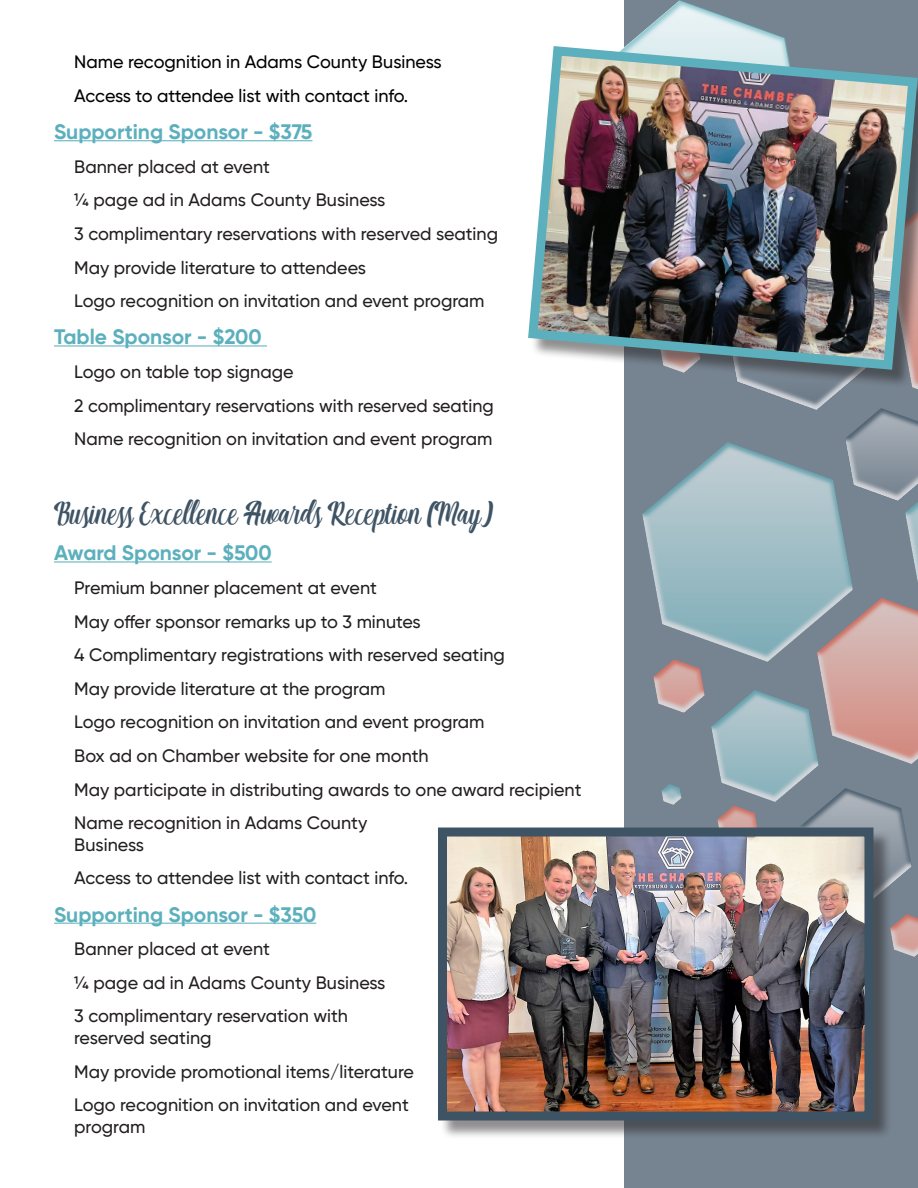
<style>
.page{position:relative;width:918px;height:1188px;background:#fff}
.page>*{position:absolute;margin:0;border:0;box-sizing:border-box;transform-origin:0 0}
.t1{font:24px "Matilda";color:#3e5364}
.t2{font:700 21px "Gilroy";color:#5cb0bd}
.t3{font:500 18px/33.6px "Gilroy";color:#231f20}
.t4{font:500 18px/33.6px "Gilroy";color:#000}
</style>
<div class="page">
<div style="left:624px;top:0;width:294px;height:1188px;background:#768390"></div>
<img style="left:661px;top:716px;width:102px;height:99px">
<img style="left:906px;top:417px;width:12px;height:127px">
<img style="left:606px;top:815px;width:141px;height:13px">
<img style="left:763px;top:544px;width:155px;height:190px">
<img style="left:747px;top:734px;width:171px;height:223px">
<img style="left:632px;top:0;width:154px;height:41px">
<img style="left:642px;top:388px;width:264px;height:328px">
<hr style="left:54px;top:140px;width:258px;height:1px;background:#5cb0bd">
<hr style="left:54px;top:345px;width:213px;height:1px;background:#5cb0bd">
<hr style="left:54px;top:561px;width:218px;height:1px;background:#5cb0bd">
<hr style="left:54px;top:923px;width:262px;height:1px;background:#5cb0bd">
<div style="left:531px;top:48px;width:387px;height:340px;background:#231f20;opacity:.5"></div>
<img style="left:528px;top:41px;width:390px;height:334px">
<div style="left:440px;top:830px;width:453px;height:310px;background:#231f20;opacity:.5"></div>
<img style="left:448px;top:838px;width:415px;height:272px">
<div style="left:438px;top:828px;width:435px;height:292px;border:9px solid #3e5364"></div>
<p class="t4" style="left:74px;top:45px;width:369px">Name recognition in Adams County Business<br>Access to attendee list with contact info.</p>
<p class="t2" style="left:54px;top:119px;width:260px">Supporting Sponsor - $375</p>
<p class="t3" style="left:74px;top:150px;width:425px">Banner placed at event<br>¼ page ad in Adams County Business<br>3 complimentary reservations with reserved seating May provide literature to attendees<br>Logo recognition on invitation and event program</p>
<p class="t2" style="left:54px;top:324px;width:209px">Table Sponsor - $200</p>
<p class="t3" style="left:74px;top:355px;width:421px">Logo on table top signage<br>2 complimentary reservations with reserved seating<br>Name recognition on invitation and event program</p>
<h1 class="t1" style="left:54px;top:501px;width:441px">Business Excellence Awards Reception (May)</h1>
<p class="t2" style="left:54px;top:540px;width:219px">Award Sponsor - $500</p>
<p class="t3" style="left:74px;top:571px;width:509px">Premium banner placement at event<br>May offer sponsor remarks up to 3 minutes<br>4 Complimentary registrations with reserved seating<br>May provide literature at the program<br>Logo recognition on invitation and event program<br>Box ad on Chamber website for one month<br>May participate in distributing awards to one award recipient Name recognition in Adams County</p>
<p class="t3" style="left:74px;top:828px;width:336px">Business<br>Access to attendee list with contact info.</p>
<p class="t2" style="left:54px;top:901px;width:264px">Supporting Sponsor - $350</p>
<p class="t3" style="left:74px;top:932px;width:313px">Banner placed at event<br>¼ page ad in Adams County Business<br>3 complimentary reservation with</p>
<p class="t3" style="left:74px;top:1021px;width:341px">reserved seating<br>May provide promotional items/literature<br>Logo recognition on invitation and event</p>
<p class="t3" style="left:74px;top:1110px;width:73px">program</p>
</div>
